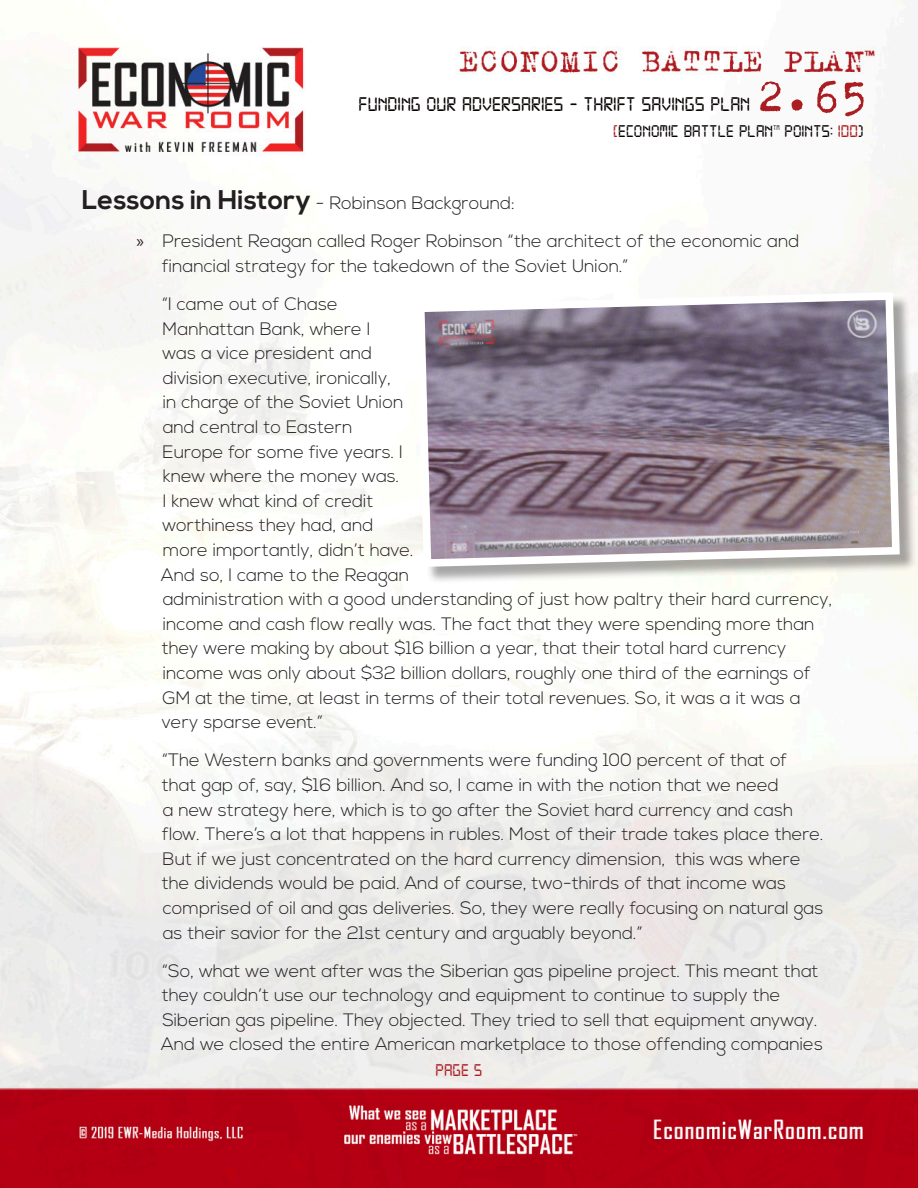
<style>
.page{position:relative;width:918px;height:1188px;background:#fff}
.page>*{position:absolute;margin:0;border:0;box-sizing:border-box;transform-origin:0 0}
.t1{font:51px "Trixie";color:#aa1e21}
.t2{font:21px "Digital 7";color:#080302}
._2nd_level_No_Bullet{font:300 18px/24.6px "Nexa";color:#231f20}
.Main_Body_-_No_Inden{font:300 18px "Nexa";color:#231f20}
.t3{font:18px "Digital 7";color:#080302}
.t4{font:18px "Digital 7";color:#aa1e21}
.t5{font:7.05px "Digital 7";color:#080302}
.s1{color:#aa1e21}
.s2{font-weight:700;font-size:27px}
.s3{font-family:"Myriad Pro";font-weight:400}
</style>
<div class="page">
<img style="left:0;top:29px;width:918px;height:1159px">
<div style="left:420px;top:295px;width:497px;height:289px;background:#231f20;opacity:.4"></div>
<svg style="left:413px;top:288px;width:491px;height:283px;background:#988c99"></svg>
<h1 class="t1" style="left:756px;top:62px;width:114px">2.65</h1>
<p class="t3" style="left:613px;top:123px;width:161px"><span class="s1">[</span>ECONOMIC BATTLE PLAN</p>
<p class="t5" style="left:773px;top:124px;width:8px">TM</p>
<p class="t3" style="left:785px;top:123px;width:81px">POINTS: <span class="s1">100</span>)</p>
<p class="t2" style="left:359px;top:95px;width:393px">FUNDING OUR ADVERSARIES - THRIFT SAVINGS PLAN</p>
<p class="Main_Body_-_No_Inden" style="left:82px;top:193px;width:435px"><span class="s2">Lessons in History</span> - Robinson Background:</p>
<p class="_2nd_level_No_Bullet" style="left:162px;top:230px;width:639px;text-indent:-26px"><span class="s3">»</span> President Reagan called Roger Robinson “the architect of the economic and financial strategy for the takedown of the Soviet Union.”</p>
<p class="_2nd_level_No_Bullet" style="left:161px;top:292px;width:672px">“I came out of Chase<br>Manhattan Bank, where I<br>was a vice president and<br>division executive, ironically,<br>in charge of the Soviet Union<br>and central to Eastern<br>Europe for some five years. I<br>knew where the money was.<br>I knew what kind of credit<br>worthiness they had, and<br>more importantly, didn’t have.<br>And so, I came to the Reagan<br>administration with a good understanding of just how paltry their hard currency, income and cash flow really was. The fact that they were spending more than they were making by about $16 billion a year, that their total hard currency income was only about $32 billion dollars, roughly one third of the earnings of GM at the time, at least in terms of their total revenues. So, it was a it was a very sparse event.”</p>
<p class="_2nd_level_No_Bullet" style="left:162px;top:749px;width:663px">“The Western banks and governments were funding 100 percent of that of that gap of, say, $16 billion. And so, I came in with the notion that we need<br>a new strategy here, which is to go after the Soviet hard currency and cash flow. There’s a lot that happens in rubles. Most of their trade takes place there.<br>But if we just concentrated on the hard currency dimension, this was where the dividends would be paid. And of course, two-thirds of that income was comprised of oil and gas deliveries. So, they were really focusing on natural gas as their savior for the 21st century and arguably beyond.”</p>
<p class="_2nd_level_No_Bullet" style="left:161px;top:959px;width:663px">“So, what we went after was the Siberian gas pipeline project. This meant that they couldn’t use our technology and equipment to continue to supply the Siberian gas pipeline. They objected. They tried to sell that equipment anyway.<br>And we closed the entire American marketplace to those offending companies</p>
<p class="t4" style="left:436px;top:1062px;width:48px">PAGE 5</p>
</div>
